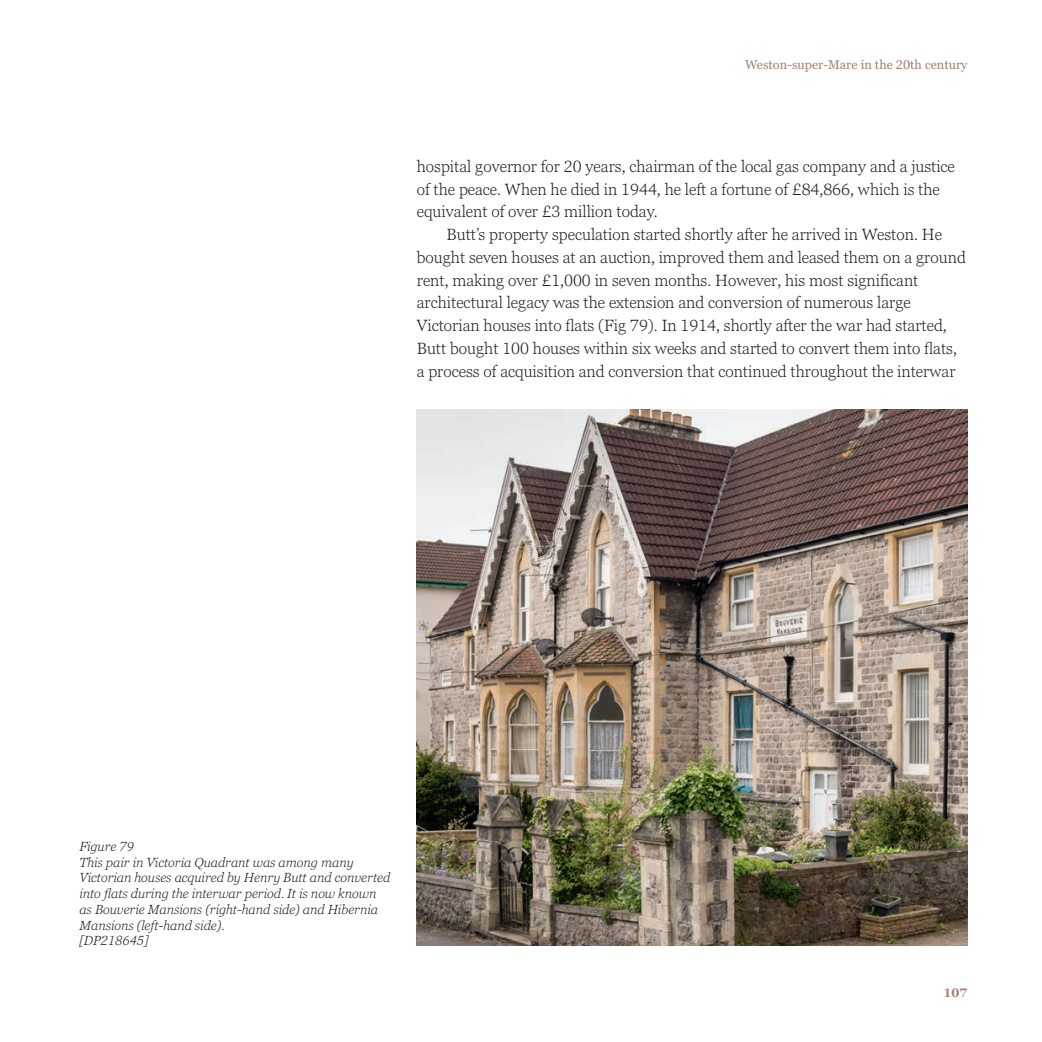
<style>
.page{position:relative;width:1042px;height:1042px;background:#fff}
.page>*{position:absolute;margin:0;border:0;box-sizing:border-box;transform-origin:0 0}
.t1{font:300 16.1px/22.8px "Georgia Pro";color:#231f20}
.t2{font:italic 300 13.12px/15.8px "Georgia Pro";color:#231f20}
.t3{font:12.6px "Georgia Pro";color:#a68075}
.t4{font:700 12.25px "Georgia Pro";color:#a68075}
</style>
<div class="page">
<img style="left:417px;top:410px;width:550px;height:535px">
<p class="t3" style="left:745px;top:58px;width:224px">Weston-super-Mare in the 20th century</p>
<p class="t1" style="left:417px;top:155px;width:539px">hospital governor for 20 years, chairman of the local gas company and a justice of the peace. When he died in 1944, he left a fortune of £84,866, which is the equivalent of over £3 million today.</p>
<p class="t1" style="left:417px;top:224px;width:550px;text-indent:30px">Butt’s property speculation started shortly after he arrived in Weston. He bought seven houses at an auction, improved them and leased them on a ground rent, making over £1,000 in seven months. However, his most significant architectural legacy was the extension and conversion of numerous large Victorian houses into flats (Fig 79). In 1914, shortly after the war had started, Butt bought 100 houses within six weeks and started to convert them into flats, a process of acquisition and conversion that continued throughout the interwar</p>
<p class="t2" style="left:79px;top:839px;width:312px">Figure 79<br>This pair in Victoria Quadrant was among many Victorian houses acquired by Henry Butt and converted into flats during the interwar period. It is now known as Bouverie Mansions (right-hand side) and Hibernia Mansions (left-hand side).<br>[DP218645]</p>
<p class="t4" style="left:943px;top:985px;width:25px">107</p>
</div>
